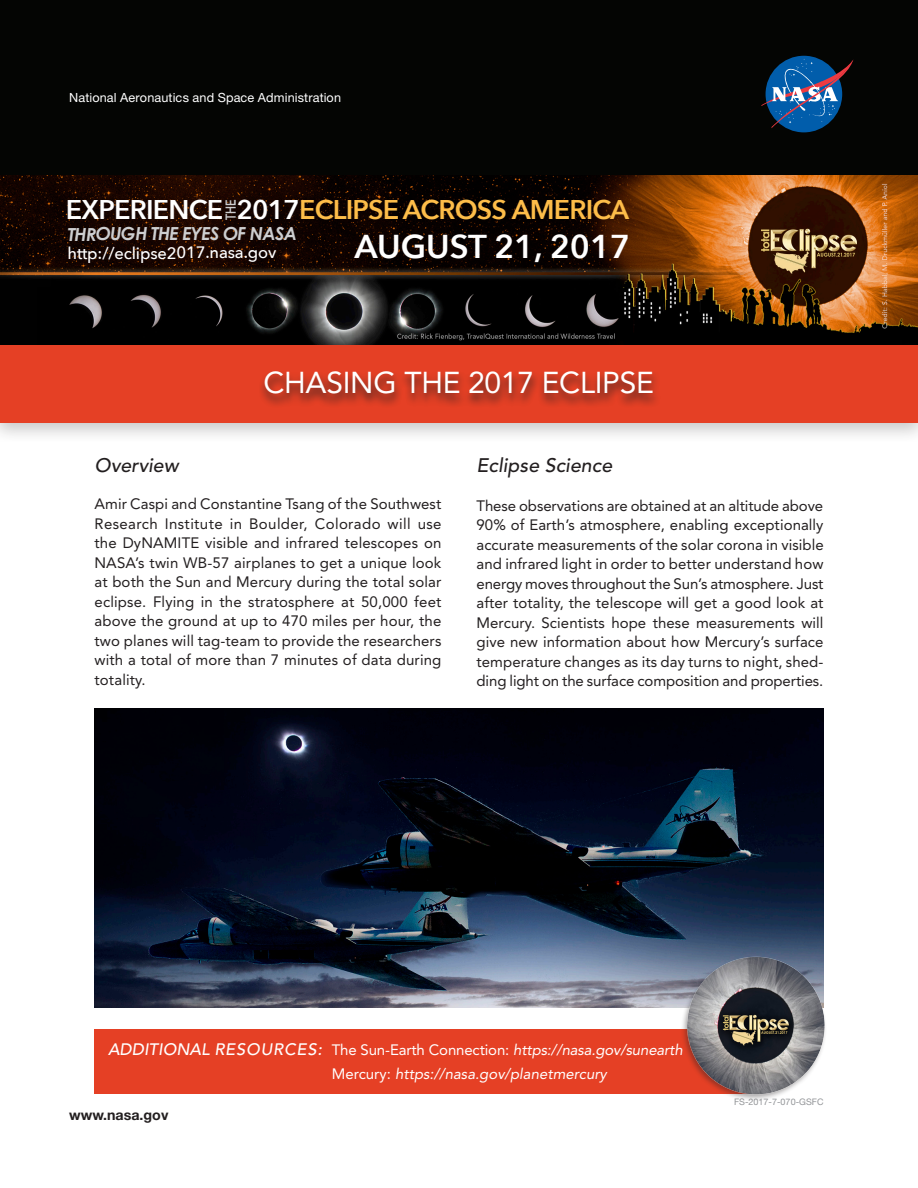
<style>
.page{position:relative;width:918px;height:1188px;background:#fff}
.page>*{position:absolute;margin:0;border:0;box-sizing:border-box;transform-origin:0 0}
.t1{font:600 33px "Avenir Next";color:#fff}
.t2{font:30px "Avenir";letter-spacing:-.01em;color:#fff}
.Hyperlink{font:600 27px "Avenir Next";letter-spacing:-.03em;color:#fdbd49}
.Hyperlink-2{font:600 27px "Avenir Next";letter-spacing:-.03em;color:#fff}
.t3{font:italic 500 19.5px "Avenir";letter-spacing:.005em;color:#231f20}
.Hyperlink-3{font:italic 700 18px "Century Gothic";letter-spacing:-.04em;color:#cdced0}
.Hyperlink-4{font:500 16.5px "Avenir Next";letter-spacing:-.015em;color:#fff}
.t4{font:italic 500 16.5px "Avenir";color:#fff}
.t5{font:15px/19.5px "Avenir";letter-spacing:.005em;color:#231f20;text-align:justify}
.t6{font:italic 15px "Avenir";color:#fff}
.Hyperlink-5{font:600 14.4px "Avenir Next";color:#cdced0;scale:.75 1}
.t7{font:700 14.25px "Helvetica Neue LT Std";color:#231f20}
.Body{font:12.6px "Helvetica Neue LT Std";letter-spacing:.01em;color:#fff}
.t8{font:9px "Helvetica Neue LT Std";color:#939598}
.s1{color:#fff}
.s2{font-style:normal}
</style>
<div class="page">
<div style="left:0;top:335px;width:918px;height:109px;background:#231f20;opacity:.25"></div>
<div style="left:0;top:344px;width:918px;height:79px;background:#e54025"></div>
<div style="left:0;top:0;width:918px;height:176px;background:#040503"></div>
<div style="left:766px;top:56px;width:76px;height:76px;background:#015dab;border-radius:50%"></div>
<svg style="left:761px;top:59px;width:93px;height:69px"></svg>
<img style="left:0;top:176px;width:918px;height:168px">
<div style="left:258px;top:370px;width:403px;height:38px;background:#231f20;opacity:.87"></div>
<img style="left:94px;top:708px;width:730px;height:299px">
<div style="left:94px;top:1029px;width:662px;height:65px;background:#e54025"></div>
<div style="left:680px;top:956px;width:147px;height:146px;background:#231f20;opacity:.39"></div>
<img style="left:684px;top:953px;width:143px;height:143px">
<p class="Body" style="left:69px;top:90px;width:273px">National Aeronautics and Space Administration</p>
<p class="Hyperlink-2" style="left:66px;top:187px;width:159px">EXPERIENCE</p>
<p class="Hyperlink" style="left:237px;top:187px;width:394px"><span class="s1">2017</span>ECLIPSE ACROSS AMERICA</p>
<p class="Hyperlink-3" style="left:68px;top:222px;width:231px">THROUGH THE EYES OF NASA</p>
<p class="Hyperlink-5" style="left:218px;top:220px;width:29px;rotate:-90deg">THE</p>
<p class="t1" style="left:354px;top:218px;width:277px">AUGUST 21, 2017</p>
<p class="Hyperlink-4" style="left:68px;top:239px;width:210px">http://eclipse2017.nasa.gov</p>
<p class="t2" style="left:263px;top:365px;width:392px">CHASING THE 2017 ECLIPSE</p>
<p class="t3" style="left:94px;top:454px;width:86px">Overview</p>
<p class="t5" style="left:94px;top:494px;width:349px">Amir Caspi and Constantine Tsang of the Southwest Research Institute in Boulder, Colorado will use the DyNAMITE visible and infrared telescopes on NASA’s twin WB-57 airplanes to get a unique look at both the Sun and Mercury during the total solar eclipse. Flying in the stratosphere at 50,000 feet above the ground at up to 470 miles per hour, the two planes will tag-team to provide the researchers with a total of more than 7 minutes of data during totality.</p>
<p class="t3" style="left:477px;top:454px;width:137px">Eclipse Science</p>
<p class="t5" style="left:477px;top:496px;width:349px">These observations are obtained at an altitude above 90% of Earth’s atmosphere, enabling exceptionally accurate measurements of the solar corona in visible and infrared light in order to better understand how energy moves throughout the Sun’s atmosphere. Just after totality, the telescope will get a good look at Mercury. Scientists hope these measurements will give new information about how Mercury’s surface temperature changes as its day turns to night, shed&shy;ding light on the surface composition and properties.</p>
<p class="t4" style="left:108px;top:1040px;width:215px">ADDITIONAL RESOURCES:</p>
<p class="t6" style="left:332px;top:1041px;width:353px"><span class="s2">The Sun-Earth Connection:</span> https://nasa.gov/sunearth</p>
<p class="t6" style="left:332px;top:1065px;width:277px"><span class="s2">Mercury:</span> https://nasa.gov/planetmercury</p>
<p class="t7" style="left:69px;top:1107px;width:101px">www.nasa.gov</p>
<p class="t8" style="left:734px;top:1096px;width:91px">FS-2017-7-070-GSFC</p>
</div>
